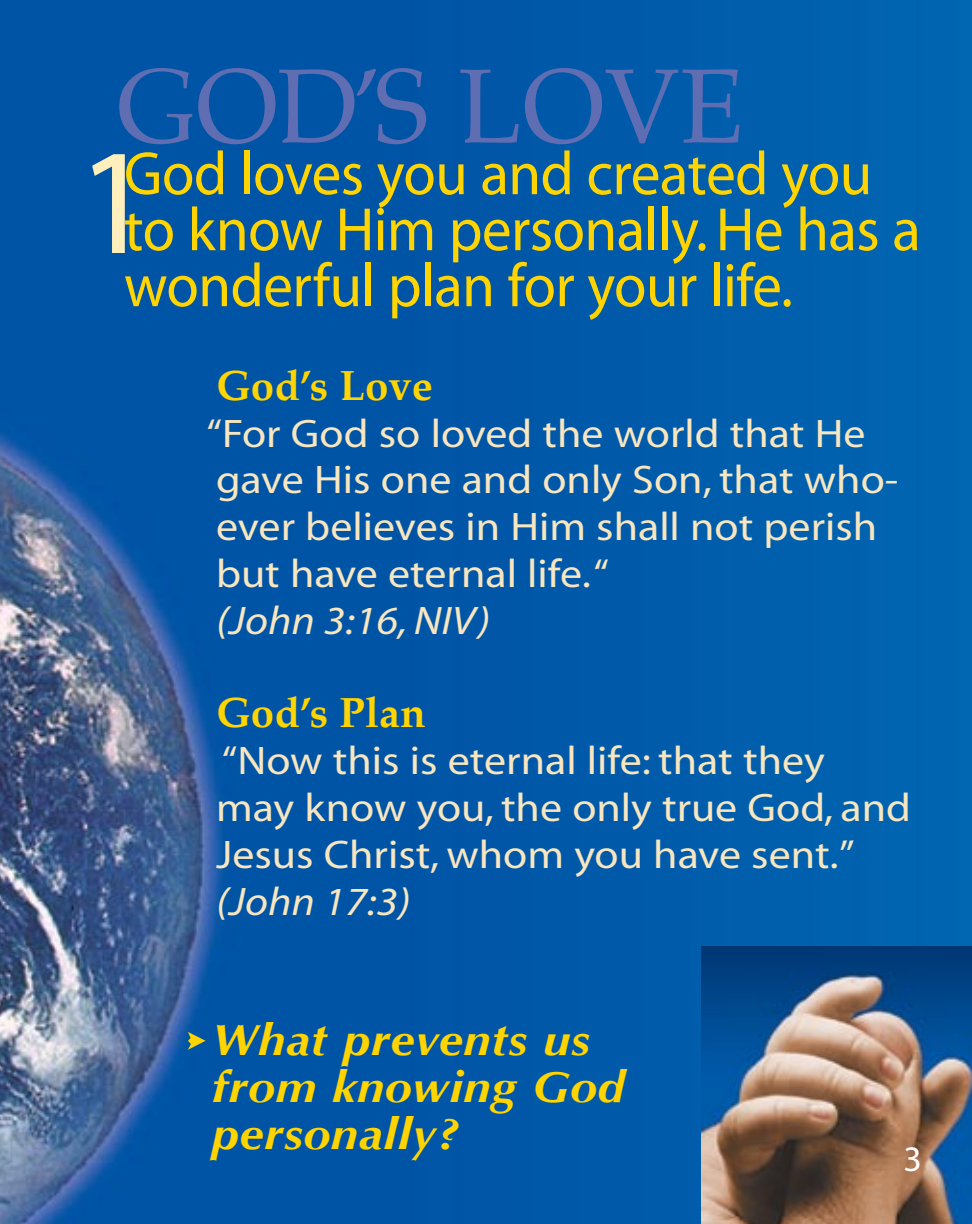
<style>
.page{position:relative;width:972px;height:1224px;background:#fff}
.page>*{position:absolute;margin:0;border:0;box-sizing:border-box;transform-origin:0 0}
.t1{font:152px "Myriad";color:#ffefbd}
.t2{font:105.6px "Palatino";color:#5f6db3}
.t3{font:61.6px/56px "Myriad";letter-spacing:-.01em;color:#ffd400;scale:.96 1}
.t4{font:italic 700 44px/46.8px "Optima";letter-spacing:.015em;color:#ffd400;scale:1.1 1}
.t5{font:700 42px "Palatino";color:#ffd400}
.t6{font:40px/46.8px "Myriad";color:#f7e6bf;scale:1.1 1}
.t7{font:italic 40px "Myriad";color:#f7e6bf;scale:1.1 1}
</style>
<div class="page">
<img style="left:0;top:0;width:972px;height:1224px">
<img style="left:702px;top:946px;width:270px;height:278px">
<svg style="left:188px;top:1032px;width:18px;height:18px"></svg>
<svg style="left:905px;top:1147px;width:15px;height:24px"></svg>
<h2 class="t2" style="left:116px;top:19px;width:629px">God’s LOVE</h2>
<h1 class="t1" style="left:76px;top:127px;width:79px">1</h1>
<h3 class="t3" style="left:124px;top:148px;width:831px">God loves you and created you to know Him personally. He has a wonderful plan for your life.</h3>
<p class="t5" style="left:216px;top:350px;width:218px">God’s Love</p>
<p class="t6" style="left:206px;top:412px;width:631px">“For God so loved the world that He gave His one and only Son, that who&shy;ever believes in Him shall not perish but have eternal life. “</p>
<p class="t7" style="left:216px;top:601px;width:251px">(John 3:16, NIV)</p>
<p class="t5" style="left:216px;top:677px;width:211px">God’s Plan</p>
<p class="t6" style="left:216px;top:739px;width:633px">“Now this is eternal life: that they<br>may know you, the only true God, and<br>Jesus Christ, whom you have sent.”</p>
<p class="t7" style="left:216px;top:881px;width:178px">(John 17:3)</p>
<p class="t4" style="left:212px;top:1017px;width:377px">What prevents us from knowing God personally?</p>
</div>
